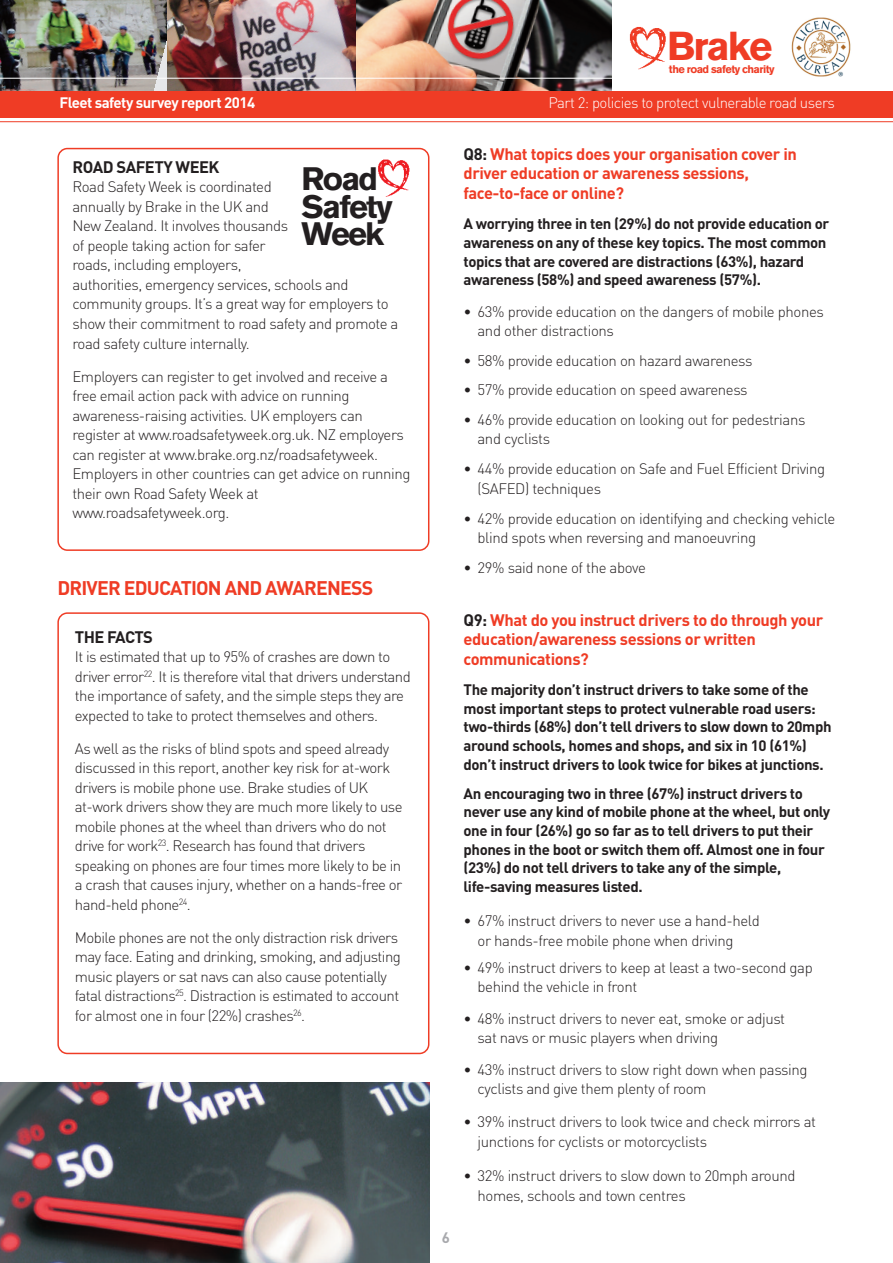
<style>
.page{position:relative;width:893px;height:1263px;background:#fff}
.page>*{position:absolute;margin:0;border:0;box-sizing:border-box;transform-origin:0 0}
.t1{font:700 40.05px "Akzidenz Grotesk BQ";letter-spacing:-.05em;color:#ef3c25}
.t2{font:700 32.25px/27.6px "Akzidenz Grotesk BQ";letter-spacing:-.055em;color:#231f20}
.t3{font:700 19.5px "DIN";letter-spacing:-.04em;color:#ef3c25}
.t4{font:700 16.5px/19.5px "DIN";letter-spacing:-.025em;color:#ef3c25}
.t5{font:700 16.5px "DIN";letter-spacing:-.03em;color:#231f20}
.t6{font:300 15px/19.5px "DIN";letter-spacing:-.03em;color:#231f20}
.t7{font:700 15px/18.6px "DIN";letter-spacing:-.025em;color:#231f20}
.t8{font:300 15px "DIN";letter-spacing:-.035em;color:#fff}
.t9{font:700 15px "DIN";letter-spacing:-.035em;color:#fff}
.t10{font:700 15px "DIN";color:#a8a9ad}
.t11{font:700 10.95px "Akzidenz Grotesk BQ";letter-spacing:-.05em;color:#ef3c25}
.s1{color:#231f20}
</style>
<div class="page">
<img style="left:791px;top:17px;width:60px;height:60px">
<img style="left:629px;top:26px;width:37px;height:44px">
<img style="left:355px;top:0;width:257px;height:91px">
<img style="left:167px;top:0;width:188px;height:91px">
<img style="left:0;top:0;width:167px;height:91px">
<div style="left:0;top:91px;width:893px;height:27px;background:#ef3c25"></div>
<hr style="left:0;top:78px;width:893px;height:1px;background:#fff">
<hr style="left:0;top:121px;width:893px;height:1px;background:#ef3c25">
<svg style="left:57px;top:148px;width:372px;height:403px"></svg>
<img style="left:377px;top:159px;width:33px;height:38px">
<svg style="left:57px;top:612px;width:372px;height:442px"></svg>
<img style="left:0;top:1082px;width:429px;height:181px">
<h1 class="t1" style="left:667px;top:24px;width:107px">Brake</h1>
<p class="t11" style="left:669px;top:63px;width:107px">the road safety charity</p>
<p class="t9" style="left:59px;top:94px;width:197px">Fleet safety survey report 2014</p>
<p class="t8" style="left:548px;top:94px;width:288px">Part 2: policies to protect vulnerable road users</p>
<p class="t5" style="left:72px;top:158px;width:149px">ROAD SAFETY WEEK</p>
<p class="t6" style="left:72px;top:178px;width:327px">Road Safety Week is coordinated<br>annually by Brake in the UK and<br>New Zealand. It involves thousands<br>of people taking action for safer<br>roads, including employers,<br>authorities, emergency services, schools and community groups. It’s a great way for employers to show their commitment to road safety and promote a road safety culture internally.</p>
<p class="t6" style="left:72px;top:367px;width:339px">Employers can register to get involved and receive a free email action pack with advice on running awareness-raising activities. UK employers can register at www.roadsafetyweek.org.uk. NZ employers can register at www.brake.org.nz/roadsafetyweek.<br>Employers in other countries can get advice on running their own Road Safety Week at www.roadsafetyweek.org.</p>
<h2 class="t2" style="left:302px;top:165px;width:93px">Road<br>Safety<br>Week</h2>
<h3 class="t3" style="left:57px;top:577px;width:317px">DRIVER EDUCATION AND AWARENESS</h3>
<p class="t5" style="left:75px;top:627px;width:79px">THE FACTS</p>
<p class="t6" style="left:75px;top:647px;width:337px">It is estimated that up to 95% of crashes are down to driver error<sup>22</sup>. It is therefore vital that drivers understand the importance of safety, and the simple steps they are expected to take to protect themselves and others.</p>
<p class="t6" style="left:75px;top:739px;width:329px">As well as the risks of blind spots and speed already discussed in this report, another key risk for at-work drivers is mobile phone use. Brake studies of UK at-work drivers show they are much more likely to use mobile phones at the wheel than drivers who do not drive for work<sup>23</sup>. Research has found that drivers speaking on phones are four times more likely to be in a crash that causes injury, whether on a hands-free or hand-held phone<sup>24</sup>.</p>
<p class="t6" style="left:75px;top:928px;width:328px">Mobile phones are not the only distraction risk drivers may face. Eating and drinking, smoking, and adjusting music players or sat navs can also cause potentially fatal distractions<sup>25</sup>. Distraction is estimated to account for almost one in four (22%) crashes<sup>26</sup>.</p>
<p class="t4" style="left:463px;top:144px;width:335px"><span class="s1">Q8:</span> What topics does your organisation cover in driver education or awareness sessions, face-to-face or online?</p>
<p class="t7" style="left:463px;top:215px;width:367px">A worrying three in ten (29%) do not provide education or awareness on any of these key topics. The most common topics that are covered are distractions (63%), hazard awareness (58%) and speed awareness (57%).</p>
<p class="t6" style="left:477px;top:302px;width:348px;text-indent:-14px">• 63% provide education on the dangers of mobile phones and other distractions</p>
<p class="t6" style="left:463px;top:351px;width:290px">• 58% provide education on hazard awareness</p>
<p class="t6" style="left:463px;top:380px;width:285px">• 57% provide education on speed awareness</p>
<p class="t6" style="left:477px;top:410px;width:329px;text-indent:-14px">• 46% provide education on looking out for pedestrians and cyclists</p>
<p class="t6" style="left:477px;top:459px;width:349px;text-indent:-14px">• 44% provide education on Safe and Fuel Efficient Driving (SAFED) techniques</p>
<p class="t6" style="left:477px;top:509px;width:359px;text-indent:-14px">• 42% provide education on identifying and checking vehicle blind spots when reversing and manoeuvring</p>
<p class="t6" style="left:463px;top:558px;width:184px">• 29% said none of the above</p>
<p class="t10" style="left:442px;top:1229px;width:10px">6</p>
<p class="t4" style="left:463px;top:610px;width:361px"><span class="s1">Q9:</span> What do you instruct drivers to do through your education/awareness sessions or written communications?</p>
<p class="t7" style="left:463px;top:681px;width:370px">The majority don’t instruct drivers to take some of the most important steps to protect vulnerable road users: two-thirds (68%) don’t tell drivers to slow down to 20mph around schools, homes and shops, and six in 10 (61%) don’t instruct drivers to look twice for bikes at junctions.</p>
<p class="t7" style="left:463px;top:784px;width:368px">An encouraging two in three (67%) instruct drivers to never use any kind of mobile phone at the wheel, but only one in four (26%) go so far as to tell drivers to put their phones in the boot or switch them off. Almost one in four (23%) do not tell drivers to take any of the simple, life-saving measures listed.</p>
<p class="t6" style="left:477px;top:911px;width:284px;text-indent:-14px">• 67% instruct drivers to never use a hand-held or hands-free mobile phone when driving</p>
<p class="t6" style="left:477px;top:958px;width:337px;text-indent:-14px">• 49% instruct drivers to keep at least a two-second gap behind the vehicle in front</p>
<p class="t6" style="left:477px;top:1009px;width:309px;text-indent:-14px">• 48% instruct drivers to never eat, smoke or adjust sat navs or music players when driving</p>
<p class="t6" style="left:477px;top:1060px;width:332px;text-indent:-14px">• 43% instruct drivers to slow right down when passing cyclists and give them plenty of room</p>
<p class="t6" style="left:477px;top:1112px;width:340px;text-indent:-14px">• 39% instruct drivers to look twice and check mirrors at junctions for cyclists or motorcyclists</p>
<p class="t6" style="left:477px;top:1166px;width:320px;text-indent:-14px">• 32% instruct drivers to slow down to 20mph around homes, schools and town centres</p>
</div>
